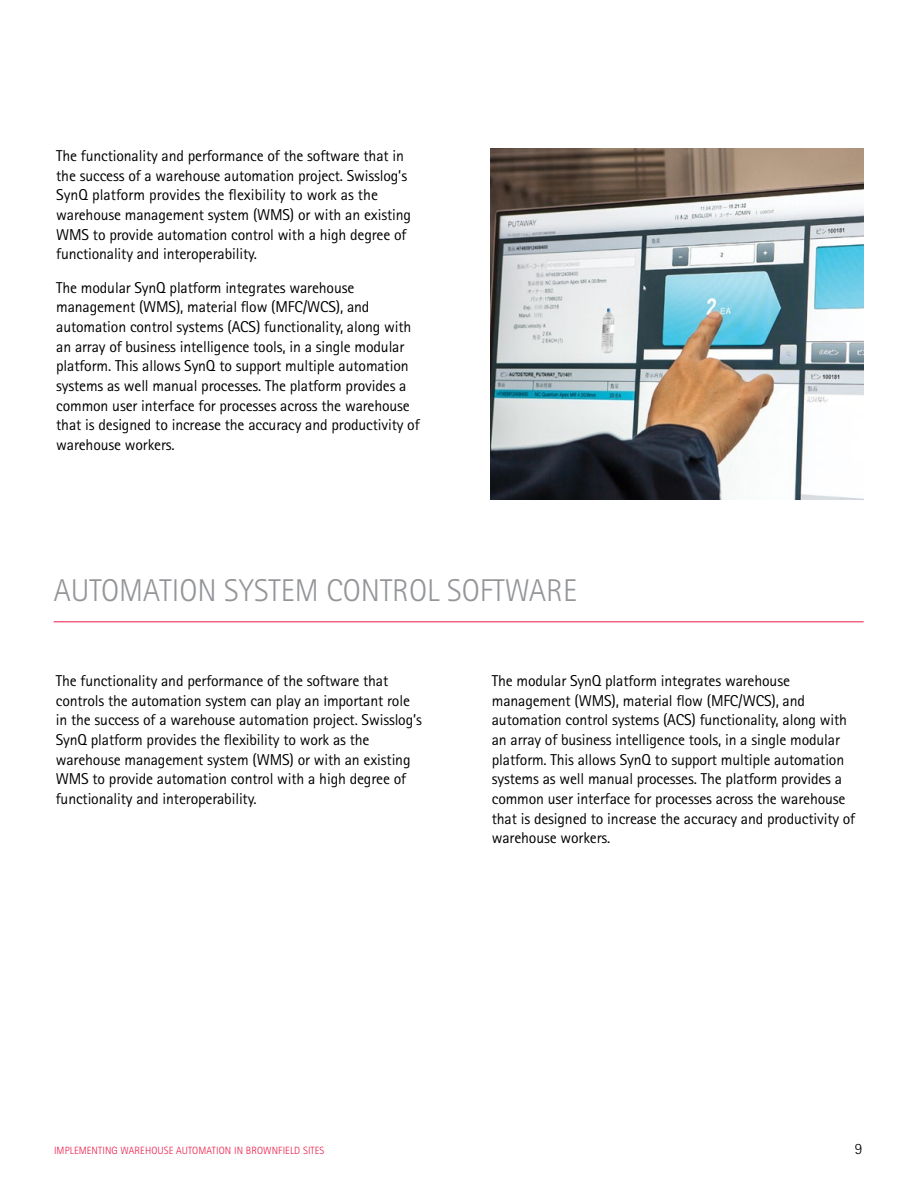
<style>
.page{position:relative;width:918px;height:1188px;background:#fff}
.page>*{position:absolute;margin:0;border:0;box-sizing:border-box;transform-origin:0 0}
.t1{font:300 31.5px "Rotis Sans Serif Pro";color:#939598}
.t2{font:15.75px/19.6px "Rotis Sans Serif Pro";letter-spacing:-.01em;color:#000}
.t3{font:300 15.75px "Rotis Sans Serif Pro";color:#000}
.t4{font:300 10.5px "Rotis Sans Serif Pro";letter-spacing:.01em;color:#ed1846}
</style>
<div class="page">
<img style="left:490px;top:148px;width:373px;height:352px">
<hr style="left:54px;top:621px;width:810px;height:1px;background:#ed1846">
<p class="t2" style="left:56px;top:146px;width:356px">The functionality and performance of the software that in the success of a warehouse automation project. Swisslog’s SynQ platform provides the flexibility to work as the warehouse management system (WMS) or with an existing WMS to provide automation control with a high degree of functionality and interoperability.</p>
<p class="t2" style="left:56px;top:278px;width:365px">The modular SynQ platform integrates warehouse management (WMS), material flow (MFC/WCS), and automation control systems (ACS) functionality, along with an array of business intelligence tools, in a single modular platform. This allows SynQ to support multiple automation systems as well manual processes. The platform provides a common user interface for processes across the warehouse that is designed to increase the accuracy and productivity of warehouse workers.</p>
<h1 class="t1" style="left:54px;top:572px;width:525px">AUTOMATION SYSTEM CONTROL SOFTWARE</h1>
<p class="t2" style="left:56px;top:671px;width:368px">The functionality and performance of the software that controls the automation system can play an important role in the success of a warehouse automation project. Swisslog’s SynQ platform provides the flexibility to work as the warehouse management system (WMS) or with an existing WMS to provide automation control with a high degree of functionality and interoperability.</p>
<p class="t2" style="left:492px;top:671px;width:365px">The modular SynQ platform integrates warehouse management (WMS), material flow (MFC/WCS), and automation control systems (ACS) functionality, along with an array of business intelligence tools, in a single modular platform. This allows SynQ to support multiple automation systems as well manual processes. The platform provides a common user interface for processes across the warehouse that is designed to increase the accuracy and productivity of warehouse workers.</p>
<p class="t4" style="left:54px;top:1144px;width:272px">IMPLEMENTING WAREHOUSE AUTOMATION IN BROWNFIELD SITES</p>
<p class="t3" style="left:855px;top:1139px;width:9px">9</p>
</div>
